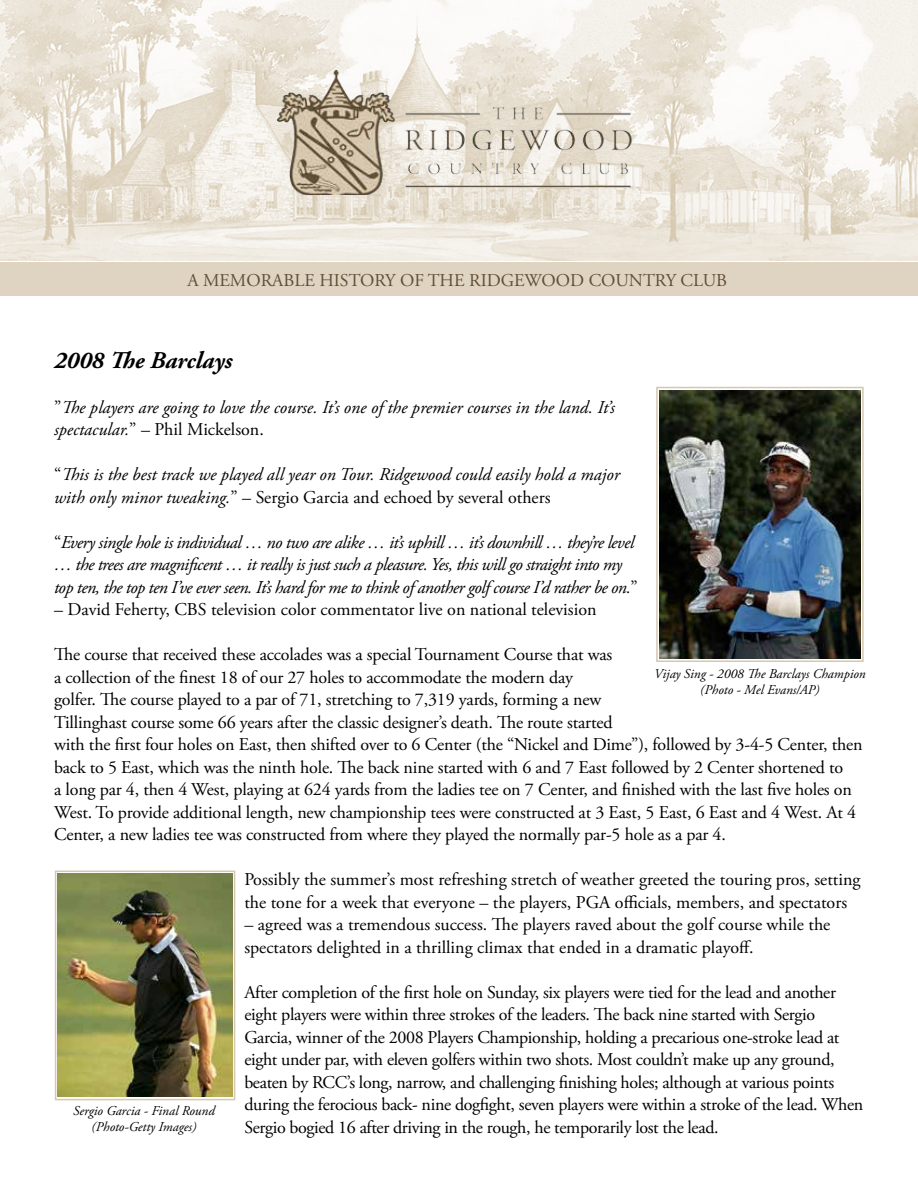
<style>
.page{position:relative;width:918px;height:1188px;background:#fff}
.page>*{position:absolute;margin:0;border:0;box-sizing:border-box;transform-origin:0 0}
.t1{font:italic 700 24px "Adobe Garamond Pro";color:#000}
.t2{font:18px/22.5px "Adobe Garamond Pro";letter-spacing:-.01em;color:#000}
.t3{font:italic 18px/22.5px "Adobe Garamond Pro";letter-spacing:-.03em;color:#000}
.t4{font:italic 18px/22.5px "Adobe Garamond Pro";color:#000}
.t5{font:18px "Adobe Garamond Pro";color:#614f37}
.t6{font:italic 13.5px/16.2px "Adobe Garamond Pro";color:#000;text-align:center}
.s1{font-style:normal}
</style>
<div class="page">
<img style="left:0;top:0;width:918px;height:261px">
<img style="left:277px;top:70px;width:360px;height:125px">
<div style="left:0;top:262px;width:918px;height:34px;background:#dfd4c1"></div>
<img style="left:660px;top:390px;width:200px;height:269px">
<div style="left:656px;top:387px;width:208px;height:275px;border:2px solid #d6c8af"></div>
<img style="left:58px;top:874px;width:174px;height:223px">
<div style="left:55px;top:871px;width:180px;height:229px;border:2px solid #d6c8af"></div>
<p class="t5" style="left:187px;top:269px;width:541px">A MEMORABLE HISTORY OF THE RIDGEWOOD COUNTRY CLUB</p>
<h1 class="t1" style="left:54px;top:346px;width:180px">2008 The Barclays</h1>
<p class="t4" style="left:54px;top:396px;width:562px"><span class="s1">”</span>The players are going to love the course. It’s one of the premier courses in the land. It’s spectacular.<span class="s1">” – Phil Mickelson.</span></p>
<p class="t4" style="left:54px;top:464px;width:567px"><span class="s1">“</span>This is the best track we played all year on Tour. Ridgewood could easily hold a major with only minor tweaking.<span class="s1">” – Sergio Garcia and echoed by several others</span></p>
<p class="t3" style="left:54px;top:531px;width:585px"><span class="s1">“</span>Every single hole is individual … no two are alike … it’s uphill … it’s downhill … they’re level … the trees are magnificent … it really is just such a pleasure. Yes, this will go straight into my top ten, the top ten I’ve ever seen. It’s hard for me to think of another golf course I’d rather be on.<span class="s1">”</span></p>
<p class="t2" style="left:54px;top:599px;width:544px">– David Feherty, CBS television color commentator live on national television</p>
<p class="t2" style="left:54px;top:644px;width:810px">The course that received these accolades was a special Tournament Course that was<br>a collection of the finest 18 of our 27 holes to accommodate the modern day<br>golfer. The course played to a par of 71, stretching to 7,319 yards, forming a new<br>Tillinghast course some 66 years after the classic designer’s death. The route started<br>with the first four holes on East, then shifted over to 6 Center (the “Nickel and Dime”), followed by 3-4-5 Center, then back to 5 East, which was the ninth hole. The back nine started with 6 and 7 East followed by 2 Center shortened to<br>a long par 4, then 4 West, playing at 624 yards from the ladies tee on 7 Center, and finished with the last five holes on West. To provide additional length, new championship tees were constructed at 3 East, 5 East, 6 East and 4 West. At 4<br>Center, a new ladies tee was constructed from where they played the normally par-5 hole as a par 4.</p>
<p class="t2" style="left:244px;top:869px;width:618px">Possibly the summer’s most refreshing stretch of weather greeted the touring pros, setting the tone for a week that everyone – the players, PGA officials, members, and spectators</p>
<p class="t2" style="left:244px;top:914px;width:588px">– agreed was a tremendous success. The players raved about the golf course while the spectators delighted in a thrilling climax that ended in a dramatic playoff.</p>
<p class="t2" style="left:244px;top:981px;width:620px">After completion of the first hole on Sunday, six players were tied for the lead and another eight players were within three strokes of the leaders. The back nine started with Sergio Garcia, winner of the 2008 Players Championship, holding a precarious one-stroke lead at eight under par, with eleven golfers within two shots. Most couldn’t make up any ground, beaten by RCC’s long, narrow, and challenging finishing holes; although at various points during the ferocious back- nine dogfight, seven players were within a stroke of the lead. When Sergio bogied 16 after driving in the rough, he temporarily lost the lead.</p>
<p class="t6" style="left:654px;top:666px;width:213px">Vijay Sing - 2008 The Barclays Champion (Photo - Mel Evans/AP)</p>
<p class="t6" style="left:73px;top:1103px;width:143px">Sergio Garcia - Final Round (Photo-Getty Images)</p>
</div>
